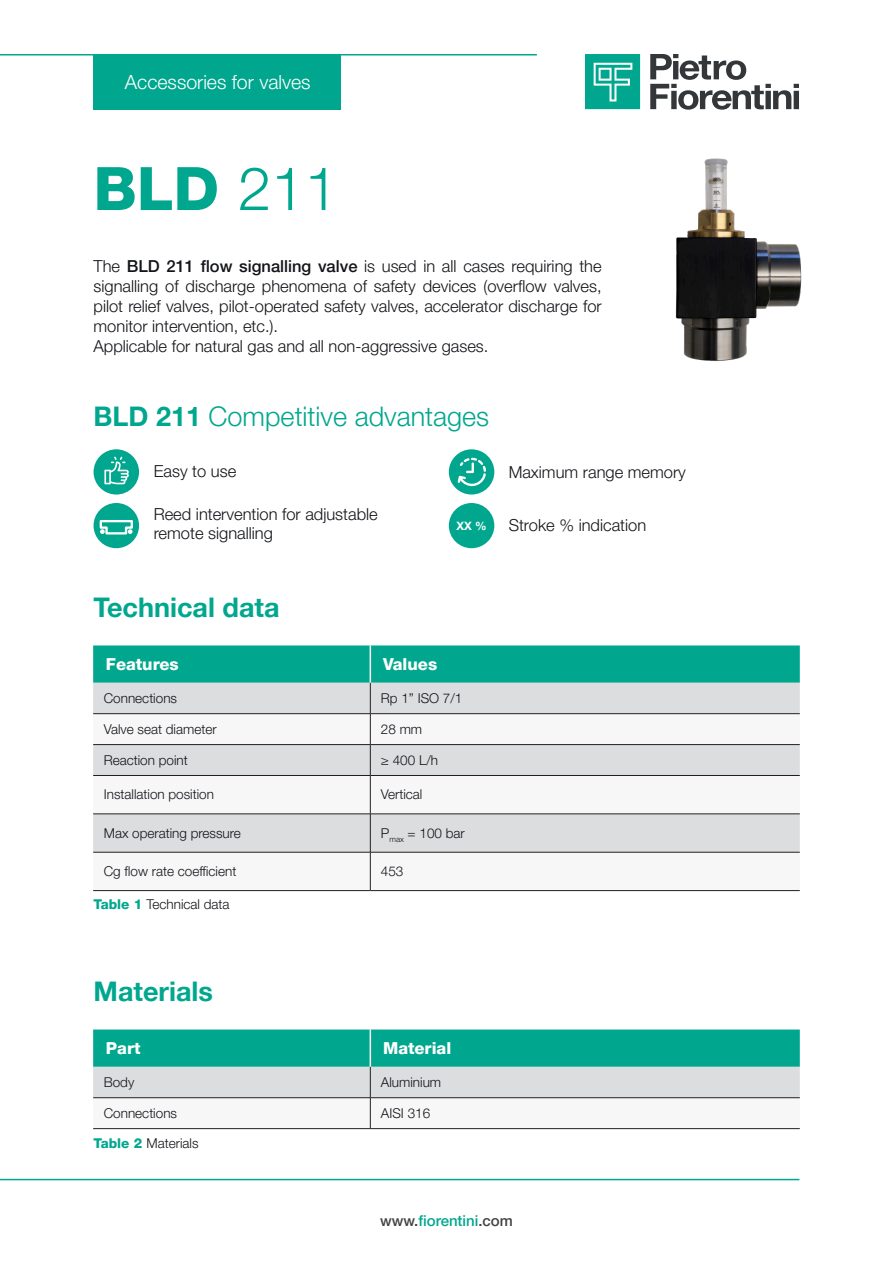
<style>
.page{position:relative;width:893px;height:1263px;background:#fff}
.page>*{position:absolute;margin:0;border:0;box-sizing:border-box;transform-origin:0 0}
.Titolo_Capitolo{font:800 60px "Helvetica Neue LT Pro";color:#00a78e}
.t1{font:300 27px "Helvetica Neue LT Pro";color:#00a78e}
.t2{font:700 27px "Helvetica Neue LT Pro";color:#00a78e}
.t3{font:300 19.5px "Helvetica Neue LT Pro";color:#fff}
.Testo{font:300 16.5px/19.8px "Helvetica Neue LT Pro";color:#121418;text-align:justify}
.bullet_non_puntato{font:300 16.5px/19.8px "Helvetica Neue LT Pro";color:#121418}
.titoli_tabella_bianc{font:800 16.5px "Helvetica Neue LT Pro";color:#fff}
.titoletto_technische{font:500 15px "Helvetica Neue LT Pro";color:#00a78e}
.testo_tabella{font:300 13.5px "Helvetica Neue LT Pro";color:#121418}
.t4{font:700 11.55px "Helvetica Neue LT Pro";color:#fff}
.s1{font-weight:300}
.s2{font-weight:500}
.s3{font-weight:700}
.s4{font-weight:800;color:#00a78e}
.s5{color:#414243}
</style>
<div class="page">
<hr style="left:0;top:54px;width:537px;height:2px;background:#00a78e">
<hr style="left:0;top:1179px;width:799px;height:1px;background:#00a78e">
<svg style="left:650px;top:54px;width:149px;height:56px"></svg>
<svg style="left:585px;top:54px;width:55px;height:55px;background:#25b39e"></svg>
<div style="left:94px;top:55px;width:247px;height:55px;background:#00a78e"></div>
<div style="left:93px;top:645px;width:707px;height:38px;background:#00a78e"></div>
<div style="left:93px;top:683px;width:707px;height:30px;background:#dcdddf"></div>
<svg style="left:93px;top:714px;width:707px;height:176px"></svg>
<hr style="left:370px;top:645px;width:1px;height:38px;background:#fff">
<hr style="left:370px;top:683px;width:1px;height:30px;background:#231f20">
<hr style="left:93px;top:713px;width:277px;height:1px;background:#231f20">
<hr style="left:370px;top:713px;width:430px;height:1px;background:#231f20">
<hr style="left:370px;top:714px;width:1px;height:30px;background:#231f20">
<hr style="left:93px;top:744px;width:277px;height:1px;background:#231f20">
<hr style="left:370px;top:744px;width:430px;height:1px;background:#231f20">
<hr style="left:370px;top:745px;width:1px;height:30px;background:#231f20">
<hr style="left:93px;top:775px;width:277px;height:1px;background:#231f20">
<hr style="left:370px;top:775px;width:430px;height:1px;background:#231f20">
<hr style="left:370px;top:776px;width:1px;height:38px;background:#231f20">
<hr style="left:93px;top:813px;width:277px;height:1px;background:#231f20">
<hr style="left:370px;top:813px;width:430px;height:1px;background:#231f20">
<hr style="left:370px;top:814px;width:1px;height:38px;background:#231f20">
<hr style="left:93px;top:852px;width:277px;height:1px;background:#231f20">
<hr style="left:370px;top:852px;width:430px;height:1px;background:#231f20">
<hr style="left:370px;top:852px;width:1px;height:38px;background:#231f20">
<hr style="left:93px;top:890px;width:277px;height:1px;background:#231f20">
<hr style="left:370px;top:890px;width:430px;height:1px;background:#231f20">
<svg style="left:93px;top:1029px;width:707px;height:99px"></svg>
<hr style="left:370px;top:1029px;width:1px;height:38px;background:#fff">
<hr style="left:370px;top:1067px;width:1px;height:30px;background:#231f20">
<hr style="left:93px;top:1097px;width:277px;height:1px;background:#231f20">
<hr style="left:370px;top:1097px;width:430px;height:1px;background:#231f20">
<hr style="left:370px;top:1098px;width:1px;height:30px;background:#231f20">
<hr style="left:93px;top:1128px;width:277px;height:1px;background:#231f20">
<hr style="left:370px;top:1128px;width:430px;height:1px;background:#231f20">
<div style="left:449px;top:449px;width:45px;height:45px;background:#00a78e;border-radius:50%"></div>
<svg style="left:458px;top:458px;width:28px;height:29px"></svg>
<div style="left:94px;top:449px;width:45px;height:45px;background:#00a78e;border-radius:50%"></div>
<svg style="left:104px;top:457px;width:25px;height:27px"></svg>
<div style="left:449px;top:503px;width:45px;height:45px;background:#00a78e;border-radius:50%"></div>
<div style="left:94px;top:503px;width:45px;height:45px;background:#00a78e;border-radius:50%"></div>
<svg style="left:99px;top:520px;width:34px;height:15px"></svg>
<img style="left:675px;top:158px;width:127px;height:203px">
<p class="t3" style="left:125px;top:70px;width:187px">Accessories for valves</p>
<p class="Titolo_Capitolo" style="left:94px;top:153px;width:246px">BLD <span class="s1">211</span></p>
<p class="Testo" style="left:94px;top:256px;width:510px">The <span class="s2">BLD 211 flow signalling valve</span> is used in all cases requiring the signalling of discharge phenomena of safety devices (overflow valves, pilot relief valves, pilot-operated safety valves, accelerator discharge for monitor intervention, etc.).</p>
<p class="Testo" style="left:94px;top:335px;width:396px">Applicable for natural gas and all non-aggressive gases.</p>
<p class="t1" style="left:94px;top:400px;width:397px"><span class="s3">BLD 211</span> Competitive advantages</p>
<p class="Testo" style="left:154px;top:461px;width:84px">Easy to use</p>
<p class="bullet_non_puntato" style="left:509px;top:462px;width:179px">Maximum range memory</p>
<p class="bullet_non_puntato" style="left:154px;top:503px;width:226px">Reed intervention for adjustable remote signalling</p>
<p class="t2" style="left:94px;top:591px;width:187px">Technical data</p>
<p class="t4" style="left:456px;top:518px;width:32px">XX %</p>
<p class="bullet_non_puntato" style="left:509px;top:515px;width:139px">Stroke % indication</p>
<p class="titoli_tabella_bianc" style="left:106px;top:654px;width:74px">Features</p>
<p class="titoli_tabella_bianc" style="left:383px;top:654px;width:56px">Values</p>
<p class="testo_tabella" style="left:104px;top:690px;width:75px">Connections</p>
<p class="testo_tabella" style="left:381px;top:690px;width:83px">Rp 1” ISO 7/1</p>
<p class="testo_tabella" style="left:104px;top:721px;width:114px">Valve seat diameter</p>
<p class="testo_tabella" style="left:381px;top:721px;width:43px">28 mm</p>
<p class="testo_tabella" style="left:104px;top:752px;width:86px">Reaction point</p>
<p class="testo_tabella" style="left:381px;top:752px;width:59px">≥ 400 L/h</p>
<p class="testo_tabella" style="left:104px;top:786px;width:112px">Installation position</p>
<p class="testo_tabella" style="left:381px;top:786px;width:43px">Vertical</p>
<p class="testo_tabella" style="left:104px;top:825px;width:139px">Max operating pressure</p>
<p class="testo_tabella" style="left:381px;top:825px;width:85px">P<sub>max</sub> = 100 bar</p>
<p class="testo_tabella" style="left:104px;top:863px;width:134px">Cg flow rate coefficient</p>
<p class="testo_tabella" style="left:381px;top:863px;width:24px">453</p>
<p class="testo_tabella" style="left:94px;top:896px;width:138px"><span class="s4">Table 1</span> Technical data</p>
<p class="t2" style="left:94px;top:975px;width:121px">Materials</p>
<p class="titoli_tabella_bianc" style="left:106px;top:1038px;width:36px">Part</p>
<p class="titoli_tabella_bianc" style="left:383px;top:1038px;width:70px">Material</p>
<p class="testo_tabella" style="left:104px;top:1074px;width:32px">Body</p>
<p class="testo_tabella" style="left:381px;top:1074px;width:62px">Aluminium</p>
<p class="testo_tabella" style="left:104px;top:1105px;width:75px">Connections</p>
<p class="testo_tabella" style="left:381px;top:1105px;width:51px">AISI 316</p>
<p class="testo_tabella" style="left:94px;top:1135px;width:107px"><span class="s4">Table 2</span> Materials</p>
<p class="titoletto_technische" style="left:380px;top:1211px;width:134px"><span class="s5">www.</span>fiorentini<span class="s5">.com</span></p>
</div>
